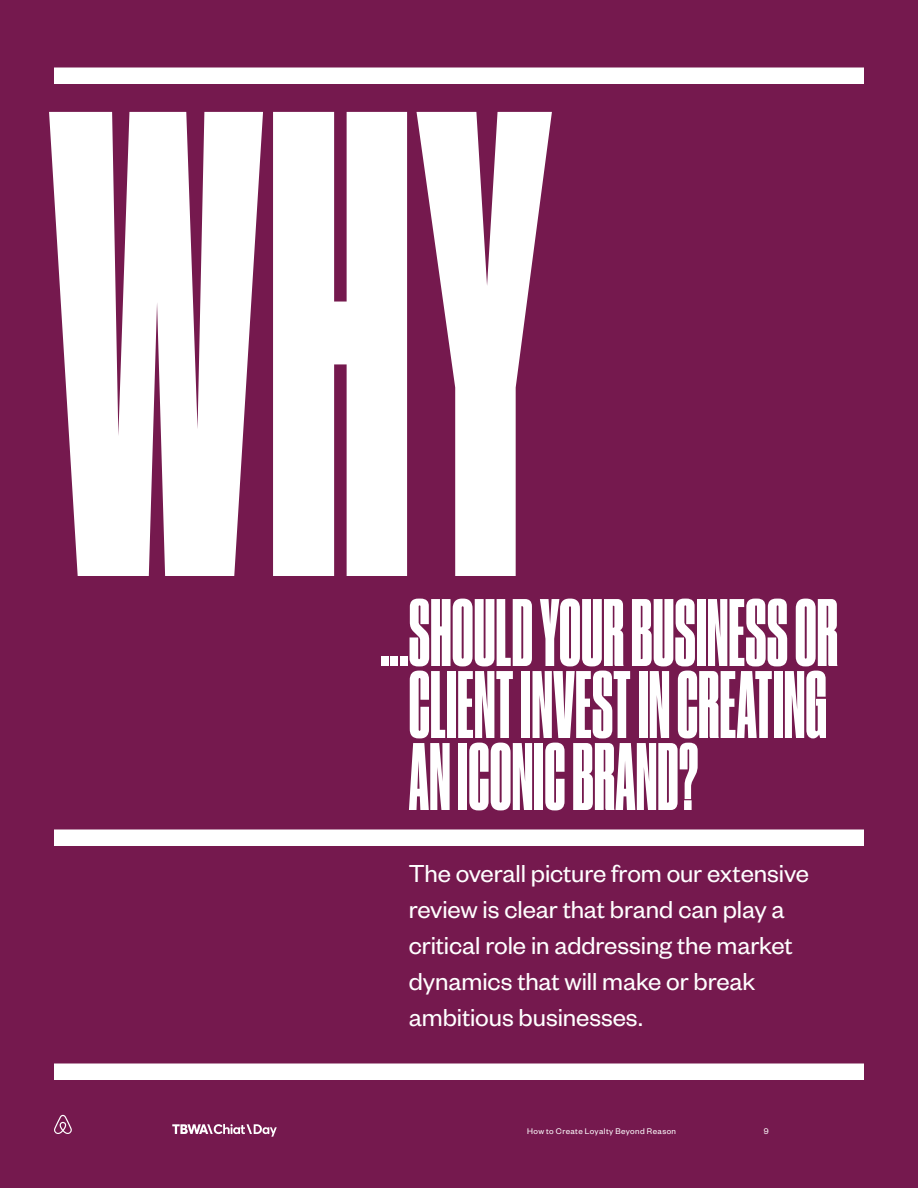
<style>
.page{position:relative;width:918px;height:1188px;background:#7a1a51}
.page>*{position:absolute;margin:0;border:0;box-sizing:border-box;transform-origin:0 0}
.t1{font:623.85px "Druk X Cond Super";color:#fff}
.t2{font:90px/72px "Druk X Cond Super";letter-spacing:.01em;color:#fff}
.t3{font:27px/36px "Founders Grotesk";letter-spacing:-.005em;color:#fff}
.t4{font:9px "Founders Grotesk";letter-spacing:.045em;color:#fff}
</style>
<div class="page">
<div style="left:54px;top:68px;width:810px;height:16px;background:#fff"></div>
<div style="left:54px;top:1064px;width:810px;height:16px;background:#fff"></div>
<div style="left:54px;top:830px;width:810px;height:16px;background:#fff"></div>
<svg style="left:172px;top:1124px;width:105px;height:13px"></svg>
<svg style="left:54px;top:1115px;width:18px;height:19px"></svg>
<h1 class="t1" style="left:50px;top:-14px;width:502px">WHY</h1>
<h2 class="t2" style="left:409px;top:597px;width:430px;text-indent:-29px">...SHOULD YOUR BUSINESS OR<br>CLIENT INVEST IN CREATING<br>AN ICONIC BRAND?</h2>
<p class="t3" style="left:409px;top:854px;width:402px">The overall picture from our extensive review is clear that brand can play a critical role in addressing the market dynamics that will make or break ambitious businesses.</p>
<p class="t4" style="left:527px;top:1126px;width:150px">How to Create Loyalty Beyond Reason</p>
<p class="t4" style="left:764px;top:1126px;width:6px">9</p>
</div>
